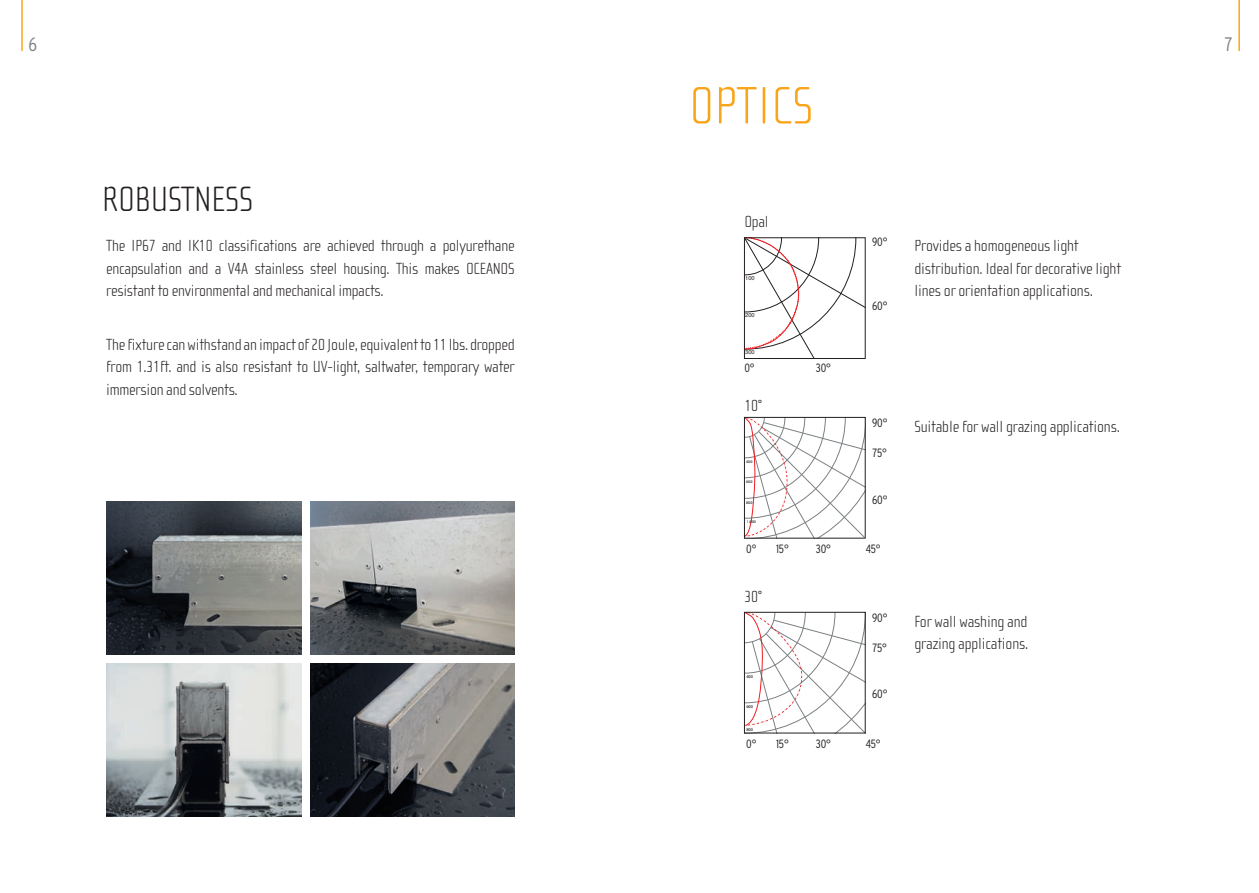
<style>
.page{position:relative;width:1259px;height:893px;background:#fff}
.page>*{position:absolute;margin:0;border:0;box-sizing:border-box;transform-origin:0 0}
.t1{font:100 54px "Cholla Sans OT";color:#f9a51b}
.t2{font:100 36px "Cholla Sans OT";letter-spacing:-.01em;color:#231f20}
.t3{font:300 condensed 19.5px "Interstate";color:#808285}
.t4{font:100 16.5px/22.5px "Cholla Sans OT";letter-spacing:-.01em;color:#231f20;text-align:justify}
.t5{font:300 condensed 12px "Interstate";letter-spacing:-.01em;color:#231f20}
.t6{font:5.7px "Helvetica";color:#231f20}
.t7{font:4.35px "Myriad Pro";color:#000002}
.t8{font:4.05px "Myriad Pro";color:#000002}
</style>
<div class="page">
<svg style="left:746px;top:419px;width:117px;height:117px"></svg>
<div style="left:744px;top:417px;width:121px;height:121px;border:1px solid #231f20"></div>
<svg style="left:746px;top:614px;width:117px;height:117px"></svg>
<div style="left:744px;top:612px;width:121px;height:121px;border:1px solid #231f20"></div>
<svg style="left:746px;top:240px;width:117px;height:117px"></svg>
<div style="left:744px;top:238px;width:121px;height:121px;border:1px solid #231f20"></div>
<img style="left:106px;top:502px;width:196px;height:152px">
<img style="left:310px;top:663px;width:204px;height:153px">
<img style="left:106px;top:663px;width:196px;height:153px">
<img style="left:310px;top:502px;width:204px;height:152px">
<hr style="left:21px;top:0;width:2px;height:51px;background:#f9a51b">
<hr style="left:1238px;top:0;width:2px;height:51px;background:#f9a51b">
<p class="t3" style="left:28px;top:32px;width:10px">6</p>
<p class="t3" style="left:1224px;top:32px;width:9px">7</p>
<p class="t2" style="left:102px;top:179px;width:152px">ROBUSTNESS</p>
<p class="t4" style="left:106px;top:235px;width:410px">The IP67 and IK10 classifications are achieved through a polyurethane encapsulation and a V4A stainless steel housing. This makes OCEANOS resistant to environmental and mechanical impacts.</p>
<p class="t4" style="left:106px;top:333px;width:410px">The fixture can withstand an impact of 20 Joule, equivalent to 11 lbs. dropped from 1.31ft. and is also resistant to UV-light, saltwater, temporary water immersion and solvents.</p>
<p class="t1" style="left:689px;top:77px;width:126px">OPTICS</p>
<p class="t4" style="left:744px;top:210px;width:26px">Opal</p>
<p class="t6" style="left:745px;top:274px;width:11px">100</p>
<p class="t6" style="left:745px;top:311px;width:11px">200</p>
<p class="t6" style="left:745px;top:348px;width:11px">300</p>
<p class="t5" style="left:744px;top:361px;width:12px">0°</p>
<p class="t5" style="left:816px;top:361px;width:17px">30°</p>
<p class="t4" style="left:744px;top:395px;width:20px">10°</p>
<p class="t8" style="left:746px;top:460px;width:8px">400</p>
<p class="t8" style="left:746px;top:479px;width:8px">600</p>
<p class="t8" style="left:746px;top:501px;width:8px">800</p>
<p class="t8" style="left:747px;top:519px;width:11px">1.000</p>
<p class="t5" style="left:872px;top:235px;width:17px">90°</p>
<p class="t5" style="left:872px;top:299px;width:17px">60°</p>
<p class="t5" style="left:872px;top:415px;width:17px">90°</p>
<p class="t5" style="left:872px;top:446px;width:16px">75°</p>
<p class="t5" style="left:872px;top:492px;width:17px">60°</p>
<p class="t5" style="left:746px;top:542px;width:12px">0°</p>
<p class="t5" style="left:776px;top:542px;width:14px">15°</p>
<p class="t5" style="left:816px;top:542px;width:17px">30°</p>
<p class="t5" style="left:865px;top:542px;width:16px">45°</p>
<p class="t4" style="left:744px;top:585px;width:20px">30°</p>
<p class="t7" style="left:746px;top:675px;width:8px">400</p>
<p class="t7" style="left:746px;top:705px;width:8px">600</p>
<p class="t7" style="left:746px;top:727px;width:8px">800</p>
<p class="t5" style="left:872px;top:610px;width:17px">90°</p>
<p class="t5" style="left:872px;top:640px;width:16px">75°</p>
<p class="t5" style="left:872px;top:687px;width:17px">60°</p>
<p class="t5" style="left:746px;top:736px;width:12px">0°</p>
<p class="t5" style="left:776px;top:736px;width:14px">15°</p>
<p class="t5" style="left:816px;top:736px;width:17px">30°</p>
<p class="t5" style="left:865px;top:736px;width:16px">45°</p>
<p class="t4" style="left:914px;top:235px;width:208px;text-align:left">Provides a homogeneous light distribution. Ideal for decorative light lines or orientation applications.</p>
<p class="t4" style="left:914px;top:415px;width:207px">Suitable for wall grazing applications.</p>
<p class="t4" style="left:914px;top:610px;width:115px">For wall washing and grazing applications.</p>
</div>
